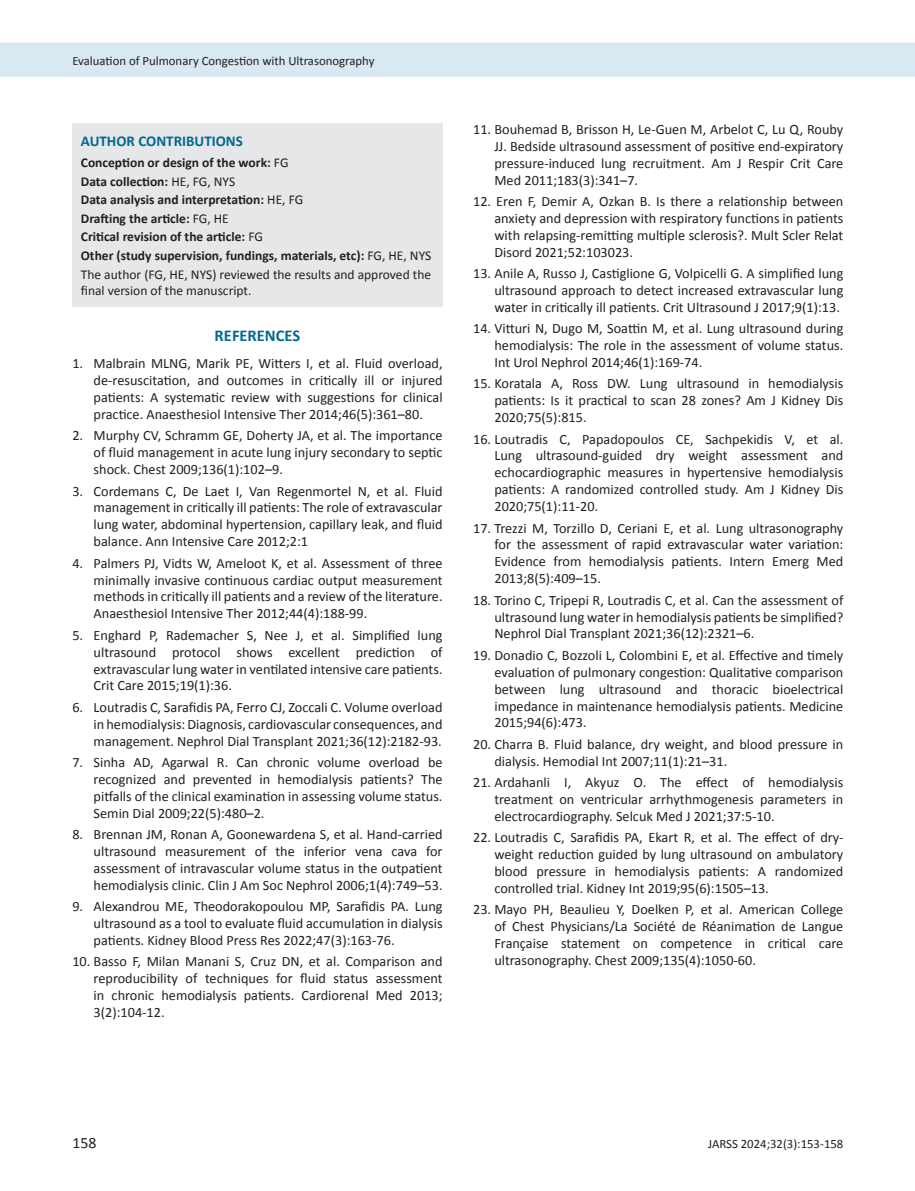
<style>
.page{position:relative;width:915px;height:1191px;background:#fff}
.page>*{position:absolute;margin:0;border:0;box-sizing:border-box;transform-origin:0 0}
.t1{font:700 16.5px "Calibri";color:#006991}
.t2{font:15.75px "Calibri";color:#231f20}
.t3{font:700 15px "Calibri";color:#006991}
.t4{font:14.25px/17px "Calibri";color:#231f20;text-align:justify}
.t5{font:700 13.5px/18.6px "Calibri";color:#231f20}
.t6{font:13.5px "Calibri";color:#231f20}
.t7{font:12.75px "Calibri";color:#231f20}
.s1{font-weight:400}
</style>
<div class="page">
<div style="left:0;top:43px;width:914px;height:34px;background:#d8e9f1"></div>
<div style="left:72px;top:123px;width:370px;height:184px;background:#e6e7e9"></div>
<p class="t7" style="left:72px;top:52px;width:303px">Evaluation of Pulmonary Congestion with Ultrasonography</p>
<p class="t3" style="left:81px;top:130px;width:163px">AUTHOR CONTRIBUTIONS</p>
<p class="t5" style="left:81px;top:153px;width:352px">Conception or design of the work: <span class="s1">FG<br></span>Data collection: <span class="s1">HE, FG, NYS<br></span>Data analysis and interpretation: <span class="s1">HE, FG<br></span>Drafting the article: <span class="s1">FG, HE<br></span>Critical revision of the article: <span class="s1">FG<br></span>Other (study supervision, fundings, materials, etc): <span class="s1">FG, HE, NYS The author (FG, HE, NYS) reviewed the results and approved the</span></p>
<p class="t6" style="left:81px;top:282px;width:172px">final version of the manuscript.</p>
<p class="t1" style="left:214px;top:323px;width:87px">REFERENCES</p>
<p class="t4" style="left:94px;top:354px;width:350px;text-indent:-21px">1. Malbrain MLNG, Marik PE, Witters I, et al. Fluid overload, de-resuscitation, and outcomes in critically ill or injured patients: A systematic review with suggestions for clinical practice. Anaesthesiol Intensive Ther 2014;46(5):361–80.</p>
<p class="t4" style="left:94px;top:426px;width:350px;text-indent:-21px">2. Murphy CV, Schramm GE, Doherty JA, et al. The importance of fluid management in acute lung injury secondary to septic shock. Chest 2009;136(1):102–9.</p>
<p class="t4" style="left:94px;top:481px;width:350px;text-indent:-21px">3. Cordemans C, De Laet I, Van Regenmortel N, et al. Fluid management in critically ill patients: The role of extravascular lung water, abdominal hypertension, capillary leak, and fluid balance. Ann Intensive Care 2012;2:1</p>
<p class="t4" style="left:94px;top:553px;width:350px;text-indent:-21px">4. Palmers PJ, Vidts W, Ameloot K, et al. Assessment of three minimally invasive continuous cardiac output measurement methods in critically ill patients and a review of the literature.<br>Anaesthesiol Intensive Ther 2012;44(4):188-99.</p>
<p class="t4" style="left:94px;top:626px;width:350px;text-indent:-21px">5. Enghard P, Rademacher S, Nee J, et al. Simplified lung ultrasound protocol shows excellent prediction of extravascular lung water in ventilated intensive care patients.<br>Crit Care 2015;19(1):36.</p>
<p class="t4" style="left:94px;top:698px;width:350px;text-indent:-21px">6. Loutradis C, Sarafidis PA, Ferro CJ, Zoccali C. Volume overload in hemodialysis: Diagnosis, cardiovascular consequences, and management. Nephrol Dial Transplant 2021;36(12):2182-93.</p>
<p class="t4" style="left:94px;top:753px;width:350px;text-indent:-21px">7. Sinha AD, Agarwal R. Can chronic volume overload be recognized and prevented in hemodialysis patients? The pitfalls of the clinical examination in assessing volume status.<br>Semin Dial 2009;22(5):480–2.</p>
<p class="t4" style="left:94px;top:825px;width:350px;text-indent:-21px">8. Brennan JM, Ronan A, Goonewardena S, et al. Hand-carried ultrasound measurement of the inferior vena cava for assessment of intravascular volume status in the outpatient hemodialysis clinic. Clin J Am Soc Nephrol 2006;1(4):749–53.</p>
<p class="t4" style="left:94px;top:897px;width:350px;text-indent:-21px">9. Alexandrou ME, Theodorakopoulou MP, Sarafidis PA. Lung ultrasound as a tool to evaluate fluid accumulation in dialysis patients. Kidney Blood Press Res 2022;47(3):163-76.</p>
<p class="t4" style="left:94px;top:952px;width:350px;text-indent:-21px">10. Basso F, Milan Manani S, Cruz DN, et al. Comparison and reproducibility of techniques for fluid status assessment in chronic hemodialysis patients. Cardiorenal Med 2013; 3(2):104-12.</p>
<p class="t4" style="left:494px;top:120px;width:350px;text-indent:-21px">11. Bouhemad B, Brisson H, Le-Guen M, Arbelot C, Lu Q, Rouby JJ. Bedside ultrasound assessment of positive end-expiratory pressure-induced lung recruitment. Am J Respir Crit Care Med 2011;183(3):341–7.</p>
<p class="t4" style="left:494px;top:192px;width:350px;text-indent:-21px">12. Eren F, Demir A, Ozkan B. Is there a relationship between anxiety and depression with respiratory functions in patients with relapsing-remitting multiple sclerosis?. Mult Scler Relat Disord 2021;52:103023.</p>
<p class="t4" style="left:494px;top:264px;width:350px;text-indent:-21px">13. Anile A, Russo J, Castiglione G, Volpicelli G. A simplified lung ultrasound approach to detect increased extravascular lung water in critically ill patients. Crit Ultrasound J 2017;9(1):13.</p>
<p class="t4" style="left:494px;top:319px;width:350px;text-indent:-21px">14. Vitturi N, Dugo M, Soattin M, et al. Lung ultrasound during hemodialysis: The role in the assessment of volume status.<br>Int Urol Nephrol 2014;46(1):169-74.</p>
<p class="t4" style="left:494px;top:374px;width:350px;text-indent:-21px">15. Koratala A, Ross DW. Lung ultrasound in hemodialysis patients: Is it practical to scan 28 zones? Am J Kidney Dis 2020;75(5):815.</p>
<p class="t4" style="left:494px;top:429px;width:350px;text-indent:-21px">16. Loutradis C, Papadopoulos CE, Sachpekidis V, et al.<br>Lung ultrasound-guided dry weight assessment and echocardiographic measures in hypertensive hemodialysis patients: A randomized controlled study. Am J Kidney Dis 2020;75(1):11-20.</p>
<p class="t4" style="left:494px;top:518px;width:350px;text-indent:-21px">17. Trezzi M, Torzillo D, Ceriani E, et al. Lung ultrasonography for the assessment of rapid extravascular water variation:<br>Evidence from hemodialysis patients. Intern Emerg Med 2013;8(5):409–15.</p>
<p class="t4" style="left:494px;top:590px;width:350px;text-indent:-21px">18. Torino C, Tripepi R, Loutradis C, et al. Can the assessment of ultrasound lung water in hemodialysis patients be simplified?<br>Nephrol Dial Transplant 2021;36(12):2321–6.</p>
<p class="t4" style="left:494px;top:646px;width:350px;text-indent:-21px">19. Donadio C, Bozzoli L, Colombini E, et al. Effective and timely evaluation of pulmonary congestion: Qualitative comparison between lung ultrasound and thoracic bioelectrical impedance in maintenance hemodialysis patients. Medicine 2015;94(6):473.</p>
<p class="t4" style="left:494px;top:735px;width:350px;text-indent:-21px">20. Charra B. Fluid balance, dry weight, and blood pressure in dialysis. Hemodial Int 2007;11(1):21–31.</p>
<p class="t4" style="left:494px;top:773px;width:350px;text-indent:-21px">21. Ardahanli I, Akyuz O. The effect of hemodialysis treatment on ventricular arrhythmogenesis parameters in electrocardiography. Selcuk Med J 2021;37:5-10.</p>
<p class="t4" style="left:494px;top:828px;width:350px;text-indent:-21px">22. Loutradis C, Sarafidis PA, Ekart R, et al. The effect of dry&shy;weight reduction guided by lung ultrasound on ambulatory blood pressure in hemodialysis patients: A randomized controlled trial. Kidney Int 2019;95(6):1505–13.</p>
<p class="t4" style="left:494px;top:900px;width:350px;text-indent:-21px">23. Mayo PH, Beaulieu Y, Doelken P, et al. American College of Chest Physicians/La Société de Réanimation de Langue Française statement on competence in critical care ultrasonography. Chest 2009;135(4):1050-60.</p>
<p class="t2" style="left:72px;top:1133px;width:25px">158</p>
<p class="t7" style="left:708px;top:1136px;width:137px">JARSS 2024;32(3):153-158</p>
</div>
